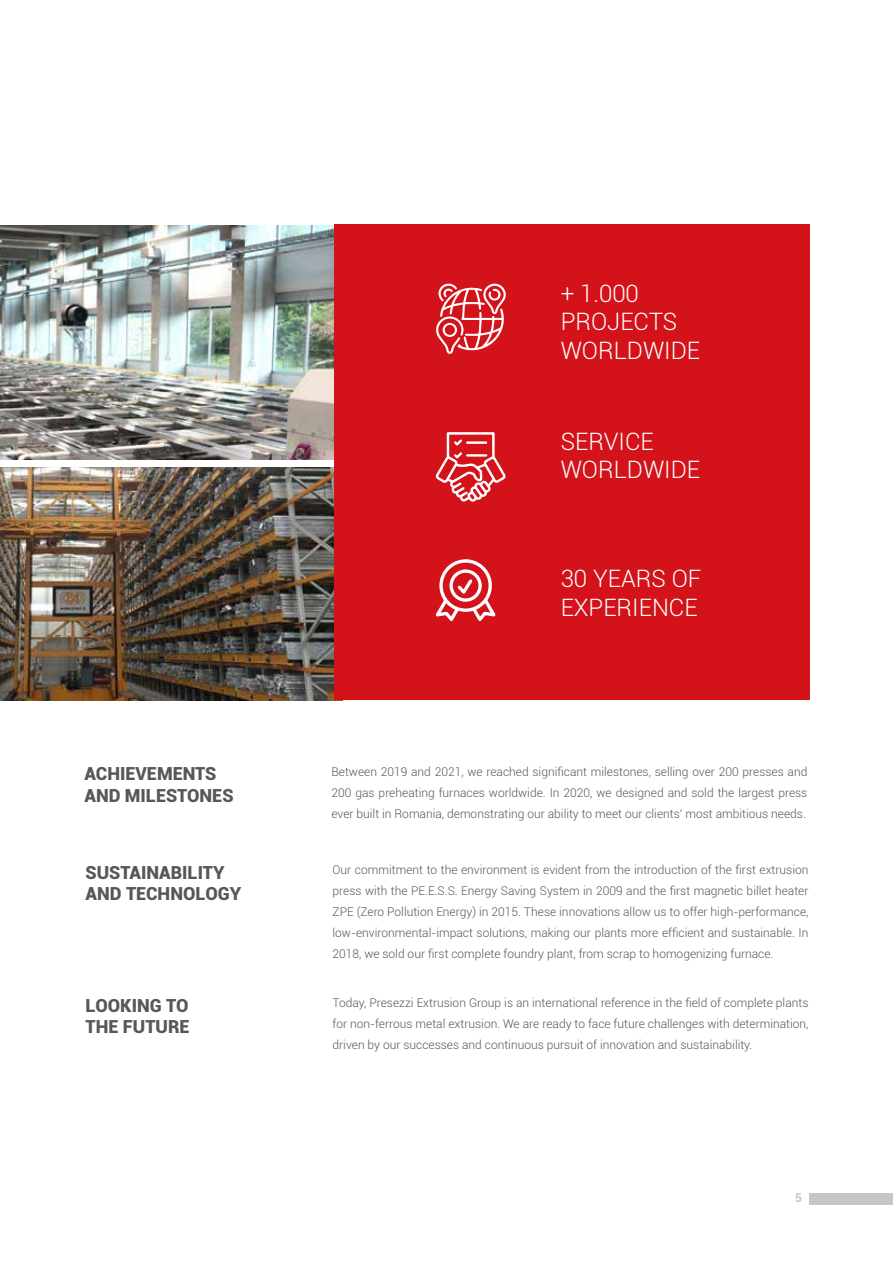
<style>
.page{position:relative;width:893px;height:1263px;background:#fff}
.page>*{position:absolute;margin:0;border:0;box-sizing:border-box;transform-origin:0 0}
.t1{font:300 24px/28.8px "Roboto";color:#fff}
.t2{font:900 18px/21.6px "Roboto";color:#575756}
.t3{font:300 12px/21px "Roboto";color:#575756;text-align:justify}
.t4{font:700 12px "Roboto";color:#c6c6c6}
</style>
<div class="page">
<div style="left:810px;top:1193px;width:83px;height:12px;background:#c6c6c6"></div>
<img style="left:0;top:467px;width:334px;height:233px">
<img style="left:0;top:226px;width:334px;height:233px">
<div style="left:334px;top:224px;width:476px;height:476px;background:#d3121a"></div>
<svg style="left:435px;top:559px;width:61px;height:62px"></svg>
<svg style="left:436px;top:284px;width:70px;height:70px"></svg>
<svg style="left:435px;top:432px;width:71px;height:70px"></svg>
<h2 class="t2" style="left:85px;top:762px;width:151px">ACHIEVEMENTS<br>AND MILESTONES</h2>
<h2 class="t2" style="left:86px;top:861px;width:157px">SUSTAINABILITY<br>AND TECHNOLOGY</h2>
<h2 class="t2" style="left:86px;top:994px;width:105px">LOOKING TO<br>THE FUTURE</h2>
<h1 class="t1" style="left:561px;top:278px;width:80px">+ 1.000</h1>
<h1 class="t1" style="left:561px;top:307px;width:141px">PROJECTS<br>WORLDWIDE</h1>
<h1 class="t1" style="left:561px;top:426px;width:141px">SERVICE<br>WORLDWIDE</h1>
<h1 class="t1" style="left:561px;top:563px;width:142px">30 YEARS OF<br>EXPERIENCE</h1>
<p class="t3" style="left:331px;top:760px;width:477px">Between 2019 and 2021, we reached significant milestones, selling over 200 presses and 200 gas preheating furnaces worldwide. In 2020, we designed and sold the largest press ever built in Romania, demonstrating our ability to meet our clients’ most ambitious needs.</p>
<p class="t3" style="left:333px;top:859px;width:477px">Our commitment to the environment is evident from the introduction of the first extrusion press with the PE.E.S.S. Energy Saving System in 2009 and the first magnetic billet heater ZPE (Zero Pollution Energy) in 2015. These innovations allow us to offer high-performance, low-environmental-impact solutions, making our plants more efficient and sustainable. In 2018, we sold our first complete foundry plant, from scrap to homogenizing furnace.</p>
<p class="t3" style="left:333px;top:992px;width:477px">Today, Presezzi Extrusion Group is an international reference in the field of complete plants for non-ferrous metal extrusion. We are ready to face future challenges with determination, driven by our successes and continuous pursuit of innovation and sustainability.</p>
<p class="t4" style="left:795px;top:1189px;width:8px">5</p>
</div>
